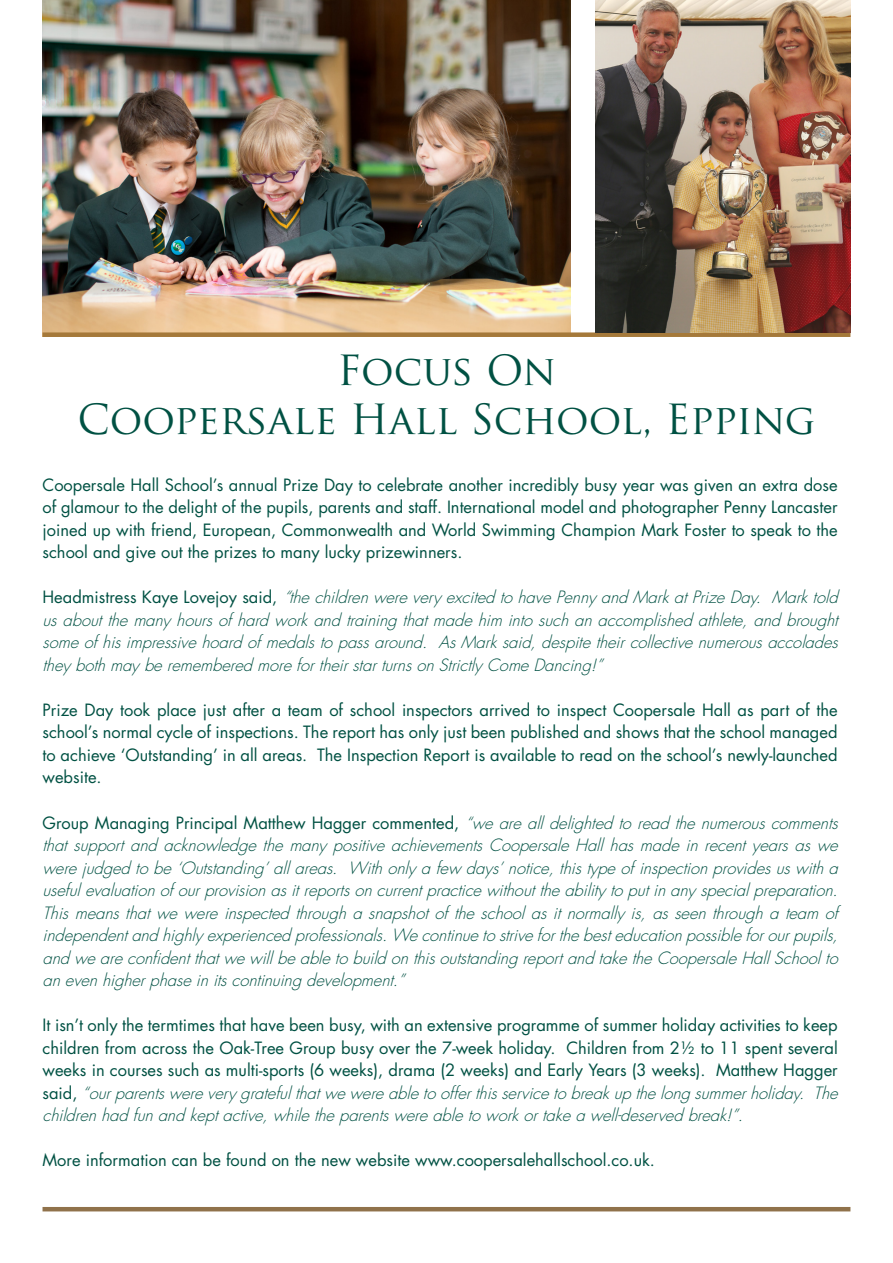
<style>
.page{position:relative;width:893px;height:1263px;background:#fff}
.page>*{position:absolute;margin:0;border:0;box-sizing:border-box;transform-origin:0 0}
.t1{font:40.5px "Trajan Pro";color:#005143}
.t2{font:16.5px/22.5px "Futura Std";color:#005143;text-align:justify}
.t3{font:italic 300 16.5px/22.5px "Futura Std";color:#005143;text-align:justify}
.s1{font-weight:400;font-style:normal}
.s2{font-weight:300;font-style:italic}
</style>
<div class="page">
<img style="left:43px;top:0;width:528px;height:332px">
<div style="left:43px;top:332px;width:807px;height:5px;background:#a5793a"></div>
<hr style="left:43px;top:1207px;width:807px;height:4px;background:#90724b">
<img style="left:595px;top:0;width:255px;height:332px">
<p class="t1" style="left:337px;top:345px;width:220px">Focus On</p>
<p class="t1" style="left:78px;top:393px;width:739px">Coopersale Hall School, Epping</p>
<p class="t2" style="left:43px;top:474px;width:797px">Coopersale Hall School’s annual Prize Day to celebrate another incredibly busy year was given an extra dose of glamour to the delight of the pupils, parents and staff. International model and photographer Penny Lancaster joined up with friend, European, Commonwealth and World Swimming Champion Mark Foster to speak to the school and give out the prizes to many lucky prizewinners.</p>
<p class="t3" style="left:43px;top:587px;width:802px"><span class="s1">H e a d m i s t r e s s K a y e L o v e j o y s a i d ,</span> “thechildrenwerevery excitedtohavePenny andMarkatPrizeDay. Marktold usaboutthemany hoursofhardworkandtrainingthatmadehim intosuchanaccomplishedathlete,andbrought someofhisimpressivehoardofmedalstopassaround. AsMarksaid,despitetheircollectivenumerousaccolades they bothmay berememberedmorefortheirstarturnsonStrictly ComeDancing!”</p>
<p class="t2" style="left:43px;top:699px;width:797px">Prize Day took place just after a team of school inspectors arrived to inspect Coopersale Hall as part of the school’s normal cycle of inspections. The report has only just been published and shows that the school managed to achieve ‘Outstanding’ in all areas. The Inspection Report is available to read on the school’s newly-launched website.</p>
<p class="t3" style="left:43px;top:812px;width:802px"><span class="s1">Group Managing Principal Matthew Hagger commented,</span> “wearealldelightedtoreadthenumerouscomments that support and acknowledge the many positive achievements Coopersale Hall has made in recent years as we werejudgedtobe‘Outstanding’allareas. Withonly afew days’notice,thistypeofinspectionprovidesuswitha usefulevaluationofourprovisionasitreportsoncurrentpracticewithouttheability toputinany specialpreparation.<br>This means that we were inspected through a snapshot of the school as it normally is, as seen through a team of independentandhighly experiencedprofessionals.Wecontinuetostriveforthebesteducationpossibleforourpupils, andweareconfidentthatwewillbeabletobuildonthisoutstandingreportandtaketheCoopersaleHallSchoolto anevenhigherphaseinitscontinuingdevelopment.”</p>
<p class="t2" style="left:43px;top:1014px;width:802px;text-align:left">It isn’t only the termtimes that have been busy, with an extensive programme of summer holiday activities to keep children from across the Oak-Tree Group busy over the 7-week holiday. Children from 2½ to 11 spent several weeks in courses such as multi-sports (6 weeks), drama (2 weeks) and Early Years (3 weeks). Matthew Hagger s a i d , <span class="s2">“ourparentswerevery gratefulthatwewereabletoofferthisservicetobreakupthelongsummerholiday. The childrenhadfunandkeptactive,whiletheparentswereabletoworkortakeawell-deservedbreak!”.</span></p>
<p class="t2" style="left:43px;top:1149px;width:614px">More information can be found on the new website www.coopersalehallschool.co.uk.</p>
</div>
